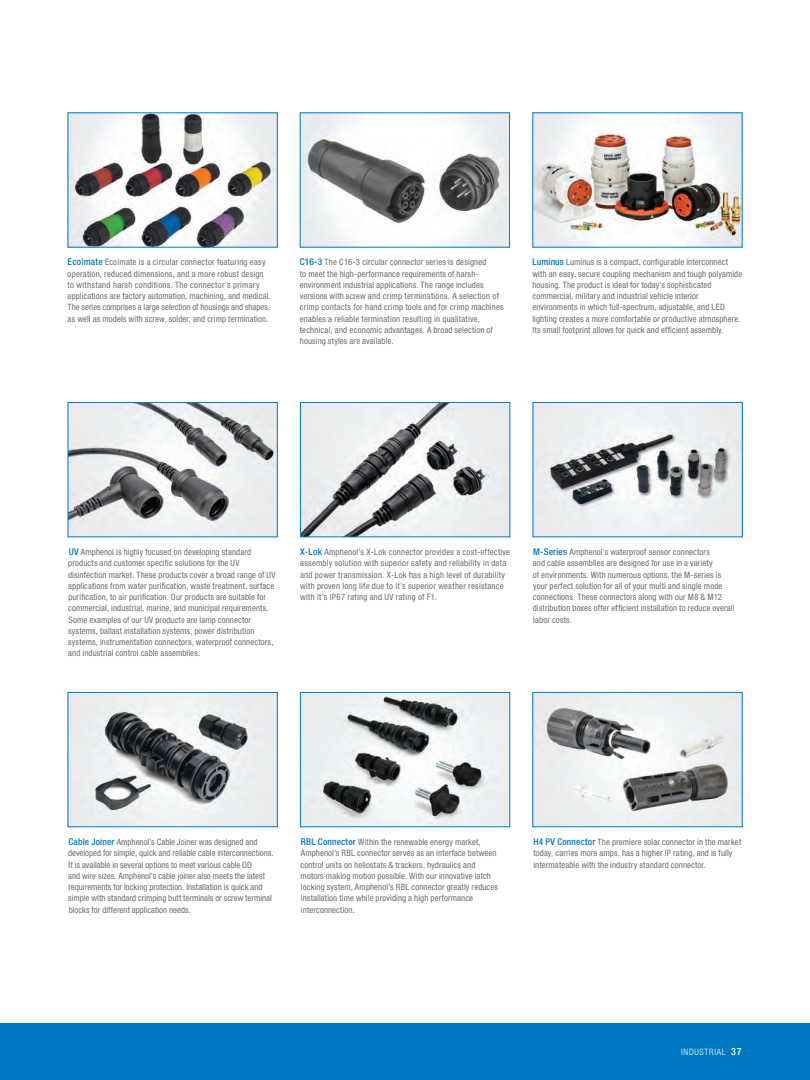
<style>
.page{position:relative;width:810px;height:1080px;background:#fff}
.page>*{position:absolute;margin:0;border:0;box-sizing:border-box;transform-origin:0 0}
.t1{font:500 condensed 10px "Helvetica Neue LT Std";color:#fff}
.t2{font:500 condensed 9.38px "Helvetica Neue LT Std";letter-spacing:.015em;color:#0079c2}
.t3{font:condensed 8.75px/11.2px "Helvetica Neue LT Std";letter-spacing:.01em;color:#6c6d70}
.t4{font:300 condensed 8.75px "Helvetica Neue LT Std";color:#fff}
.s1{font-weight:500;font-size:9.38px;color:#0079c2}
</style>
<div class="page">
<div style="left:0;top:1024px;width:810px;height:56px;background:#0079c2"></div>
<img style="left:70px;top:404px;width:206px;height:131px">
<div style="left:68px;top:402px;width:210px;height:135px;border:1px solid #0079c2"></div>
<img style="left:302px;top:404px;width:206px;height:131px">
<div style="left:300px;top:402px;width:210px;height:135px;border:1px solid #0079c2"></div>
<img style="left:302px;top:114px;width:206px;height:132px">
<img style="left:70px;top:114px;width:206px;height:132px">
<img style="left:535px;top:694px;width:206px;height:131px">
<div style="left:533px;top:692px;width:210px;height:135px;border:1px solid #0079c2"></div>
<img style="left:534px;top:114px;width:206px;height:132px">
<img style="left:70px;top:694px;width:206px;height:131px">
<div style="left:68px;top:692px;width:210px;height:135px;border:1px solid #0079c2"></div>
<img style="left:302px;top:694px;width:206px;height:131px">
<div style="left:300px;top:692px;width:210px;height:135px;border:1px solid #0079c2"></div>
<img style="left:535px;top:404px;width:206px;height:131px">
<div style="left:533px;top:402px;width:210px;height:135px;border:1px solid #0079c2"></div>
<p class="t2" style="left:72px;top:257px;width:32px">co|mate</p>
<p class="t3" style="left:68px;top:257px;width:199px;text-indent:42px">co|mate is a circular connector featuring easy operation, reduced dimensions, and a more robust design to withstand harsh conditions.</p>
<p class="t3" style="left:113px;top:257px;width:5px">T</p>
<p class="t3" style="left:68px;top:302px;width:204px;text-align:center">he series comprises a large selection of housings and shapes, as well as models with screw, solder, and crimp termination.</p>
<p class="t3" style="left:68px;top:279px;width:204px;text-indent:112px">he connector’s primary applications are factory automation, machining, and medical.</p>
<p class="t2" style="left:305px;top:257px;width:19px">16-3</p>
<p class="t3" style="left:329px;top:257px;width:10px">he</p>
<p class="t3" style="left:300px;top:257px;width:188px;text-indent:44px">16-3 circular connector series is designed to meet the high-performance requirements of harsh&shy;environment industrial applications.</p>
<p class="t3" style="left:300px;top:279px;width:185px;text-indent:125px">he range includes versions with screw and crimp terminations.</p>
<p class="t3" style="left:472px;top:279px;width:6px">A</p>
<p class="t3" style="left:434px;top:324px;width:61px">broad selection of</p>
<p class="t3" style="left:300px;top:290px;width:205px;text-indent:159px">selection of crimp contacts for hand crimp tools and for crimp machines enables a reliable termination resulting in qualitative, technical, and economic advantages.</p>
<p class="t2" style="left:537px;top:257px;width:29px">uminus</p>
<p class="t3" style="left:532px;top:257px;width:211px;text-indent:38px">uminus is a compact, configurable interconnect with an easy, secure coupling mechanism and tough polyamide housing.</p>
<p class="t3" style="left:532px;top:279px;width:209px;text-indent:35px">he product is ideal for today’s sophisticated commercial, military and industrial vehicle interior environments in which full-spectrum, adjustable, and<br>lighting creates a more comfortable or productive atmosphere.</p>
<p class="t3" style="left:577px;top:279px;width:2px">I</p>
<p class="t3" style="left:535px;top:324px;width:191px">ts small footprint allows for quick and efficient assembly.</p>
<p class="t3" style="left:300px;top:335px;width:95px">housing styles are available.</p>
<p class="t2" style="left:74px;top:546px;width:6px">V</p>
<p class="t3" style="left:216px;top:546px;width:6px">O</p>
<p class="t3" style="left:68px;top:591px;width:202px;text-align:right">ur products are suitable for<br>commercial, industrial, marine, and municipal requirements.</p>
<p class="t3" style="left:68px;top:546px;width:184px;text-indent:17px">mphenol is highly focused on developing standard products and customer specific solutions for the</p>
<p class="t3" style="left:236px;top:558px;width:6px">V</p>
<p class="t3" style="left:114px;top:569px;width:5px">S</p>
<p class="t3" style="left:73px;top:614px;width:71px">ome examples of our</p>
<p class="t3" style="left:68px;top:569px;width:68px">disinfection market.</p>
<p class="t3" style="left:141px;top:569px;width:125px">hese products cover a broad range of</p>
<p class="t3" style="left:68px;top:569px;width:209px;text-indent:203px">V applications from water purification, waste treatment, surface purification, to air purification.</p>
<p class="t3" style="left:189px;top:569px;width:5px">U</p>
<p class="t3" style="left:68px;top:614px;width:207px;text-indent:81px">V products are lamp connector systems, ballast installation systems, power distribution systems, instrumentation connectors, waterproof connectors, and industrial control cable assemblies.</p>
<p class="t2" style="left:300px;top:546px;width:9px">X-</p>
<p class="t2" style="left:313px;top:546px;width:10px">ok</p>
<p class="t3" style="left:329px;top:546px;width:37px">mphenol’s</p>
<p class="t3" style="left:300px;top:546px;width:212px;text-indent:71px">-I ok connector provides a cost-effective assembly solution with superior safety and reliability in data and power transmission.</p>
<p class="t3" style="left:430px;top:546px;width:5px">U</p>
<p class="t3" style="left:472px;top:546px;width:5px">F</p>
<p class="t3" style="left:300px;top:569px;width:206px;text-indent:99px">ok has a high level of durability with proven long life due to it’s superior weather resistance with it’s</p>
<p class="t3" style="left:391px;top:569px;width:5px">-</p>
<p class="t3" style="left:390px;top:591px;width:36px">V rating of</p>
<p class="t3" style="left:332px;top:591px;width:52px">P67 rating and</p>
<p class="t3" style="left:431px;top:591px;width:8px">1.</p>
<p class="t2" style="left:540px;top:546px;width:5px">-</p>
<p class="t2" style="left:549px;top:546px;width:20px">eries</p>
<p class="t3" style="left:533px;top:546px;width:191px;text-indent:41px">mphenol's waterproof sensor connectors and cable assemblies are designed for use in a variety<br>of environments. With numerous options, the M-series is your perfect solution for all of your multi and single mode connections.</p>
<p class="t3" style="left:622px;top:546px;width:5px">T</p>
<p class="t3" style="left:533px;top:591px;width:203px;text-indent:49px">hese connectors along with our M8 &amp; M12 distribution boxes offer efficient installation to reduce overall labor costs.</p>
<p class="t2" style="left:74px;top:836px;width:42px">able Joiner</p>
<p class="t3" style="left:121px;top:836px;width:35px">mphenol’s</p>
<p class="t3" style="left:161px;top:836px;width:15px">able</p>
<p class="t3" style="left:68px;top:836px;width:207px;text-indent:113px">oiner was designed and developed for simple, quick and reliable cable interconnections. t is available in several options to meet various cable<br>and wire sizes.</p>
<p class="t3" style="left:231px;top:836px;width:2px">I</p>
<p class="t3" style="left:68px;top:870px;width:198px;text-align:right">mphenol’s cable joiner also meets the latest<br>requirements for locking protection. nstallation is quick and</p>
<p class="t3" style="left:68px;top:893px;width:205px">simple with standard crimping butt terminals or screw terminal blocks for different application needs.</p>
<p class="t2" style="left:306px;top:836px;width:7px">B</p>
<p class="t3" style="left:305px;top:836px;width:177px;text-indent:18px"><span class="s1">onnector</span> Within the renewable energy market, mphenol’s</p>
<p class="t3" style="left:400px;top:836px;width:6px">A</p>
<p class="t3" style="left:441px;top:836px;width:5px">R</p>
<p class="t3" style="left:451px;top:836px;width:5px">L</p>
<p class="t3" style="left:301px;top:881px;width:199px;text-indent:111px">connector greatly reduces installation time while providing a high performance interconnection.</p>
<p class="t3" style="left:301px;top:848px;width:198px;text-indent:57px">connector serves as an interface between control units on heliostats &amp; trackers, hydraulics and motors making motion possible. With our innovative latch locking system,</p>
<p class="t3" style="left:346px;top:848px;width:6px">B</p>
<p class="t3" style="left:360px;top:881px;width:36px">mphenol’s</p>
<p class="t3" style="left:401px;top:881px;width:6px">B</p>
<p class="t2" style="left:533px;top:836px;width:11px">H4</p>
<p class="t2" style="left:551px;top:836px;width:6px">V</p>
<p class="t2" style="left:563px;top:836px;width:34px">onnector</p>
<p class="t3" style="left:533px;top:836px;width:209px;text-indent:68px">he premiere solar connector in the market today, carries more amps, has a higher</p>
<p class="t3" style="left:533px;top:848px;width:201px;text-indent:133px">P rating, and is fully intermateable with the industry standard connector.</p>
<p class="t4" style="left:695px;top:1047px;width:6px">U</p>
<p class="t1" style="left:731px;top:1046px;width:12px">37</p>
</div>
